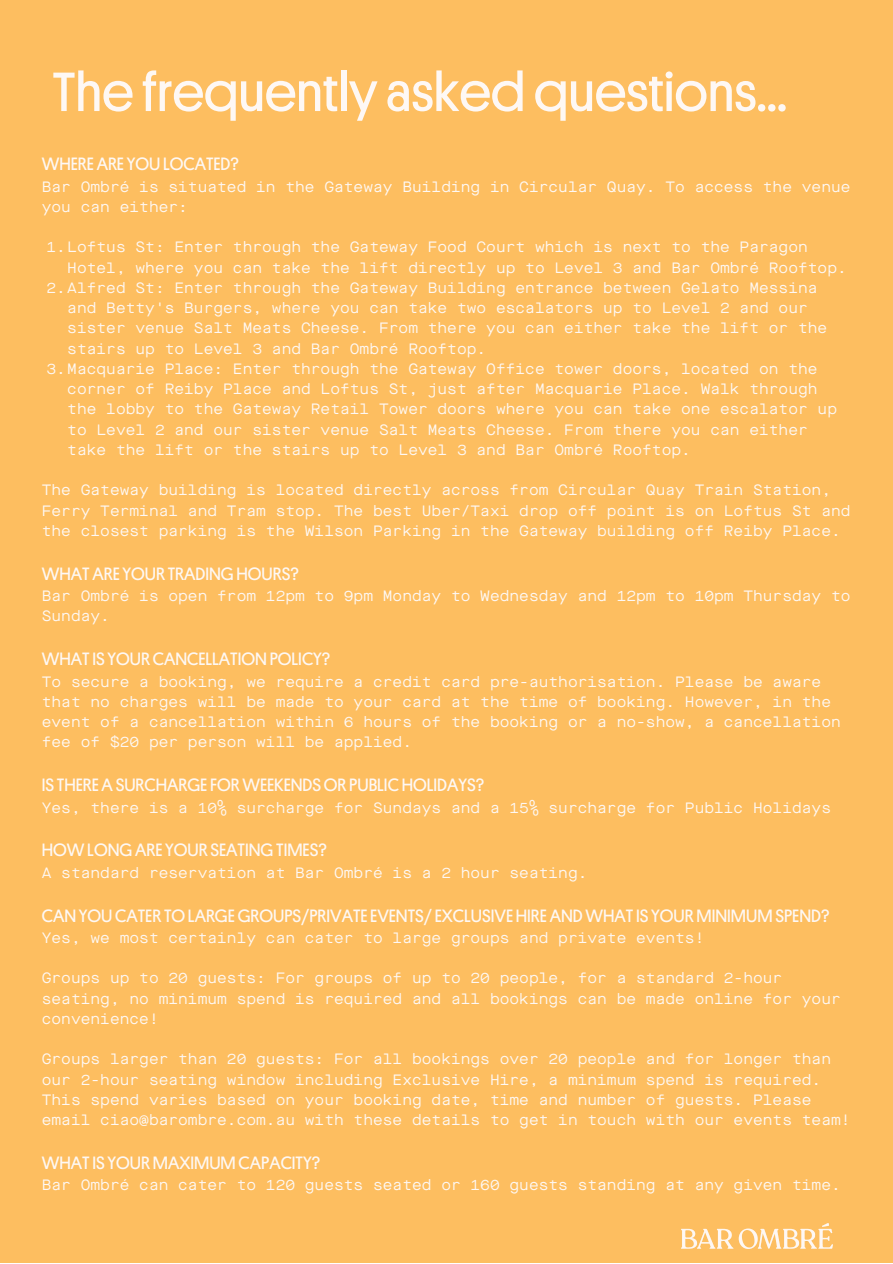
<style>
.page{position:relative;width:893px;height:1264px;background:#fff}
.page>*{position:absolute;margin:0;border:0;box-sizing:border-box;transform-origin:0 0}
.t1{font:55.5px "Platform";color:#fef8f4}
.t2{font:18px "Platform";color:#fef8f4}
.t3{font:15px/20.2px "Maison Neue Mono";color:#fef8f4}
</style>
<div class="page">
<div style="left:0;top:0;width:892px;height:1262px;background:#fdbe60"></div>
<img style="left:681px;top:1223px;width:151px;height:25px">
<p class="t1" style="left:52px;top:60px;width:736px">The frequently askedquestions...</p>
<p class="t2" style="left:42px;top:154px;width:198px">WHEREARE YOULOCATED?</p>
<p class="t3" style="left:42px;top:177px;width:810px">Bar Ombré is situated in the Gateway Building in Circular Quay. To access the venue you can either:</p>
<p class="t3" style="left:67px;top:237px;width:781px;text-indent:-21px">1.Loftus St: Enter through the Gateway Food Court which is next to the Paragon<br>Hotel, where you can take the lift directly up to Level 3 and Bar Ombré Rooftop.</p>
<p class="t3" style="left:67px;top:278px;width:761px;text-indent:-21px">2.Alfred St: Enter through the Gateway Building entrance between Gelato Messina and Betty's Burgers, where you can take two escalators up to Level 2 and our sister venue Salt Meats Cheese. From there you can either take the lift or the stairs up to Level 3 and Bar Ombré Rooftop.</p>
<p class="t3" style="left:67px;top:359px;width:771px;text-indent:-21px">3.Macquarie Place: Enter through the Gateway Office tower doors, located on the corner of Reiby Place and Loftus St, just after Macquarie Place. Walk through the lobby to the Gateway Retail Tower doors where you can take one escalator up to Level 2 and our sister venue Salt Meats Cheese. From there you can either take the lift or the stairs up to Level 3 and Bar Ombré Rooftop.</p>
<p class="t3" style="left:42px;top:480px;width:810px">The Gateway building is located directly across from Circular Quay Train Station,<br>Ferry Terminal and Tram stop. The best Uber/Taxi drop off point is on Loftus St and the closest parking is the Wilson Parking in the Gateway building off Reiby Place.</p>
<p class="t2" style="left:42px;top:563px;width:258px">WHATARE YOUR TRADING HOURS?</p>
<p class="t3" style="left:42px;top:586px;width:810px">Bar Ombré is open from 12pm to 9pm Monday to Wednesday and 12pm to 10pm Thursday to<br>Sunday.</p>
<p class="t2" style="left:42px;top:648px;width:290px">WHAT IS YOURCANCELLATIONPOLICY?</p>
<p class="t3" style="left:42px;top:671px;width:800px">To secure a booking, we require a credit card pre-authorisation. Please be aware that no charges will be made to your card at the time of booking. However, in the event of a cancellation within 6 hours of the booking or a no-show, a cancellation fee of $20 per person will be applied.</p>
<p class="t2" style="left:42px;top:774px;width:443px">IS THEREASURCHARGEFORWEEKENDS OR PUBLICHOLIDAYS?</p>
<p class="t3" style="left:42px;top:797px;width:790px">Yes, there is a 10% surcharge for Sundays and a 15% surcharge for Public Holidays</p>
<p class="t2" style="left:42px;top:839px;width:286px">HOWLONG ARE YOUR SEATING TIMES?</p>
<p class="t3" style="left:42px;top:862px;width:547px">A standard reservation at Bar Ombré is a 2 hour seating.</p>
<p class="t2" style="left:42px;top:905px;width:789px">CANYOUCATER TO LARGE GROUPS/PRIVATEEVENTS/ EXCLUSIVEHIREANDWHAT IS YOUR MINIMUM SPEND?</p>
<p class="t3" style="left:42px;top:927px;width:664px">Yes, we most certainly can cater to large groups and private events!</p>
<p class="t3" style="left:42px;top:968px;width:800px">Groups up to 20 guests: For groups of up to 20 people, for a standard 2-hour seating, no minimum spend is required and all bookings can be made online for your convenience!</p>
<p class="t3" style="left:42px;top:1049px;width:810px">Groups larger than 20 guests: For all bookings over 20 people and for longer than our 2-hour seating window including Exclusive Hire, a minimum spend is required.<br>This spend varies based on your booking date, time and number of guests. Please email ciao@barombre.com.au with these details to get in touch with our events team!</p>
<p class="t2" style="left:42px;top:1152px;width:280px">WHAT IS YOUR MAXIMUM CAPACITY?</p>
<p class="t3" style="left:42px;top:1175px;width:800px">Bar Ombré can cater to 120 guests seated or 160 guests standing at any given time.</p>
</div>
